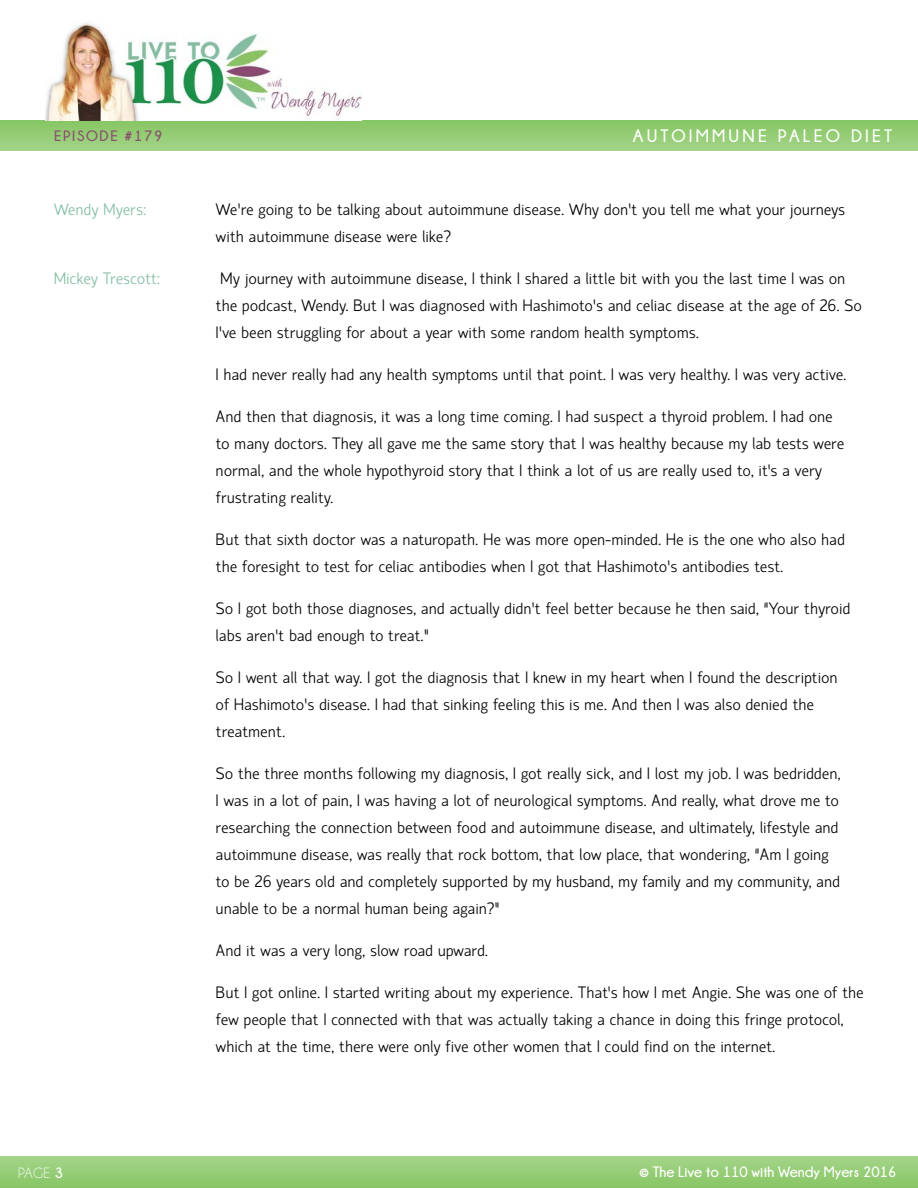
<style>
.page{position:relative;width:918px;height:1188px;background:#fff}
.page>*{position:absolute;margin:0;border:0;box-sizing:border-box;transform-origin:0 0}
.t1{font:700 18px "Champagne&Limousines";letter-spacing:.18em;color:#fff}
.t2{font:300 16.5px/27px "Hattori Hanzo";letter-spacing:.03em;color:#000}
.t3{font:300 16.5px "Hattori Hanzo";letter-spacing:.02em;color:#83bea2}
.t4{font:700 15px "Champagne&Limousines";color:#fff}
.t5{font:700 15px "Champagne&Limousines";letter-spacing:.11em;color:#87506d}
.t6{font:15px "Champagne&Limousines";color:#fff}
.s1{font-weight:700}
</style>
<div class="page">
<div style="left:0;top:1156px;width:918px;height:32px;background:linear-gradient(to bottom,#a5d48a,#89c766)"></div>
<div style="left:0;top:121px;width:918px;height:30px;background:linear-gradient(to bottom,#87c664,#a2d387)"></div>
<img style="left:45px;top:23px;width:317px;height:98px">
<p class="t5" style="left:54px;top:128px;width:110px">Episode #179</p>
<p class="t1" style="left:633px;top:126px;width:261px">AUTOI MMUNE PALEO DI ET</p>
<p class="t3" style="left:54px;top:200px;width:94px">Wendy Myers:</p>
<p class="t2" style="left:216px;top:196px;width:631px">We’re going to be talking about autoimmune disease. Why don’t you tell me what your journeys with autoimmune disease were like?</p>
<p class="t3" style="left:54px;top:269px;width:107px">Mickey Trescott:</p>
<p class="t2" style="left:216px;top:265px;width:647px">My journey with autoimmune disease, I think I shared a little bit with you the last time I was on the podcast, Wendy. But I was diagnosed with Hashimoto’s and celiac disease at the age of 26. So<br>I’ve been struggling for about a year with some random health symptoms.</p>
<p class="t2" style="left:216px;top:361px;width:632px">I had never really had any health symptoms until that point. I was very healthy. I was very active.</p>
<p class="t2" style="left:216px;top:403px;width:630px">And then that diagnosis, it was a long time coming. I had suspect a thyroid problem. I had one to many doctors. They all gave me the same story that I was healthy because my lab tests were normal, and the whole hypothyroid story that I think a lot of us are really used to, it’s a very frustrating reality.</p>
<p class="t2" style="left:216px;top:526px;width:630px">But that sixth doctor was a naturopath. He was more open-minded. He is the one who also had the foresight to test for celiac antibodies when I got that Hashimoto’s antibodies test.</p>
<p class="t2" style="left:216px;top:595px;width:636px">So I got both those diagnoses, and actually didn’t feel better because he then said, “Your thyroid labs aren’t bad enough to treat.”</p>
<p class="t2" style="left:216px;top:664px;width:623px">So I went all that way. I got the diagnosis that I knew in my heart when I found the description of Hashimoto’s disease. I had that sinking feeling this is me. And then I was also denied the treatment.</p>
<p class="t2" style="left:216px;top:760px;width:626px">So the three months following my diagnosis, I got really sick, and I lost my job. I was bedridden, I was in a lot of pain, I was having a lot of neurological symptoms. And really, what drove me to researching the connection between food and autoimmune disease, and ultimately, lifestyle and autoimmune disease, was really that rock bottom, that low place, that wondering, “Am I going to be 26 years old and completely supported by my husband, my family and my community, and unable to be a normal human being again?”</p>
<p class="t2" style="left:216px;top:937px;width:273px">And it was a very long, slow road upward.</p>
<p class="t2" style="left:216px;top:979px;width:649px">But I got online. I started writing about my experience. That’s how I met Angie. She was one of the few people that I connected with that was actually taking a chance in doing this fringe protocol, which at the time, there were only five other women that I could find on the internet.</p>
<p class="t6" style="left:18px;top:1166px;width:47px">page <span class="s1">3</span></p>
<p class="t4" style="left:640px;top:1163px;width:258px">© The Live to 110 with Wendy Myers 2016</p>
</div>
